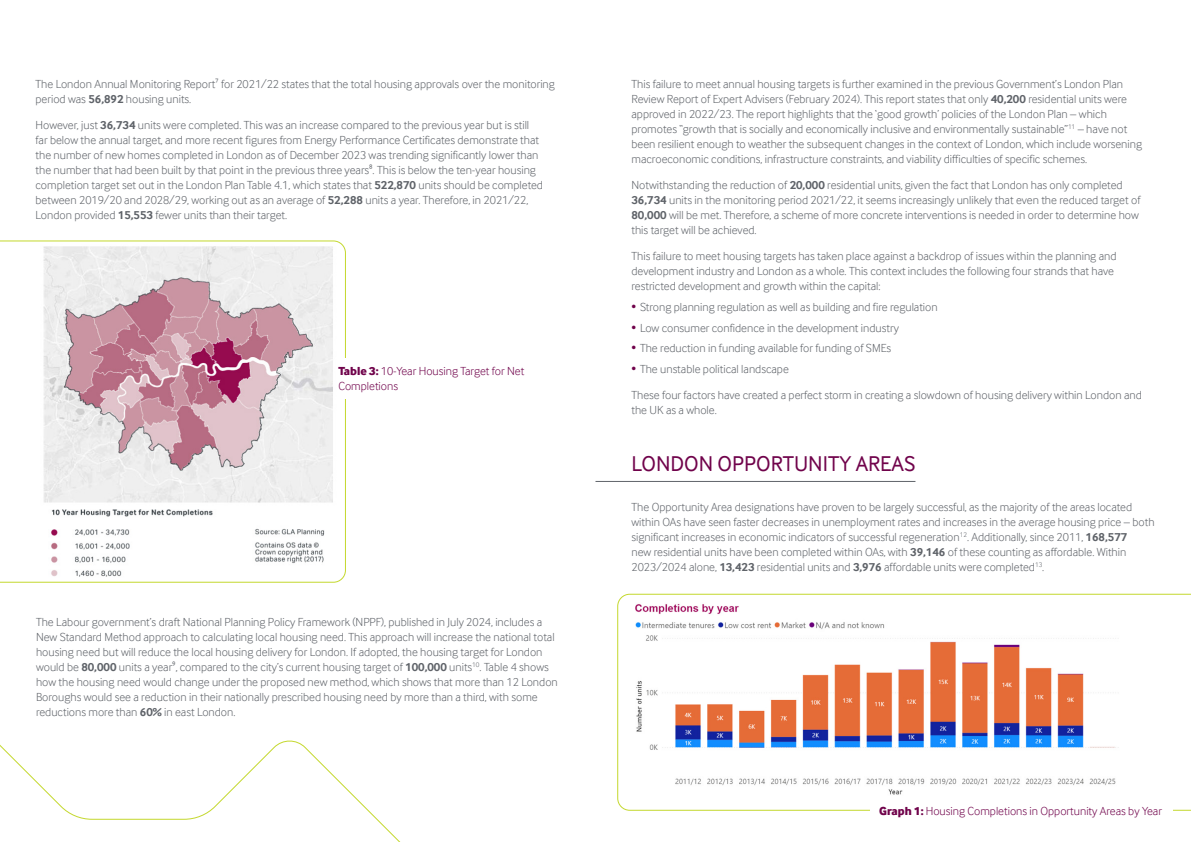
<style>
.page{position:relative;width:1191px;height:842px;background:#fff}
.page>*{position:absolute;margin:0;border:0;box-sizing:border-box;transform-origin:0 0}
._02_Main_Heading{font:22px "Inter Face";color:#70034b}
._07_Body_Text{font:300 12px/15px "Inter Face";color:#5f6369}
._07_Body_Text-2{font:300 12px/15px "Inter Face";color:#70034b}
.s1{font-weight:700}
.s2{font-weight:800}
.s3{color:#70034b}
</style>
<div class="page">
<svg style="left:0;top:740px;width:401px;height:102px"></svg>
<svg style="left:0;top:240px;width:346px;height:343px"></svg>
<hr style="left:595px;top:481px;width:320px;height:1px;background:#5f6369">
<svg style="left:617px;top:593px;width:574px;height:218px"></svg>
<div style="left:870px;top:801px;width:303px;height:20px;background:#fff"></div>
<div style="left:338px;top:359px;width:196px;height:40px;background:#fff"></div>
<p class="_07_Body_Text" style="left:36px;top:76px;width:521px">The London Annual Monitoring Report7 for 2021/22 states that the total housing approvals over the monitoring period was <span class="s1">56,892</span> housing units.</p>
<p class="_07_Body_Text" style="left:36px;top:117px;width:509px">However, just <span class="s1">36,734</span> units were completed. This was an increase compared to the previous year but is still far below the annual target, and more recent figures from Energy Performance Certificates demonstrate that the number of new homes completed in London as of December 2023 was trending significantly lower than the number that had been built by that point in the previous three years8. This is below the ten-year housing completion target set out in the London Plan Table 4.1, which states that <span class="s1">522,870</span> units should be completed between 2019/20 and 2028/29, working out as an average of <span class="s1">52,288</span> units a year. Therefore, in 2021/22, London provided <span class="s1">15,553</span> fewer units than their target.</p>
<p class="_07_Body_Text-2" style="left:338px;top:364px;width:187px"><span class="s2">Table 3:</span> 10-Year Housing Target for Net<br>Completions</p>
<p class="_07_Body_Text" style="left:36px;top:614px;width:523px">The Labour government’s draft National Planning Policy Framework (NPPF), published in July 2024, includes a New Standard Method approach to calculating local housing need. This approach will increase the national total housing need but will reduce the local housing delivery for London. If adopted, the housing target for London would be <span class="s1">80,000</span> units a year9, compared to the city’s current housing target of <span class="s1">100,000</span> units<sup>10</sup>. Table 4 shows how the housing need would change under the proposed new method, which shows that more than 12 London Boroughs would see a reduction in their nationally prescribed housing need by more than a third, with some reductions more than <span class="s1">60%</span> in east London.</p>
<p class="_07_Body_Text" style="left:631px;top:76px;width:512px">This failure to meet annual housing targets is further examined in the previous Government’s London Plan Review Report of Expert Advisers (February 2024). This report states that only <span class="s1">40,200</span> residential units were approved in 2022/23. The report highlights that the ‘good growth’ policies of the London Plan – which promotes “growth that is socially and economically inclusive and environmentally sustainable”<sup>11</sup> – have not been resilient enough to weather the subsequent changes in the context of London, which include worsening macroeconomic conditions, infrastructure constraints, and viability difficulties of specific schemes.</p>
<p class="_07_Body_Text" style="left:631px;top:177px;width:510px">Notwithstanding the reduction of <span class="s1">20,000</span> residential units, given the fact that London has only completed <span class="s1">36,734</span> units in the monitoring period 2021/22, it seems increasingly unlikely that even the reduced target of <span class="s1">80,000</span> will be met. Therefore, a scheme of more concrete interventions is needed in order to determine how this target will be achieved.</p>
<p class="_07_Body_Text" style="left:631px;top:249px;width:486px">This failure to meet housing targets has taken place against a backdrop of issues within the planning and development industry and London as a whole. This context includes the following four strands that have restricted development and growth within the capital:</p>
<p class="_07_Body_Text" style="left:631px;top:299px;width:308px"><span class="s3">•</span> Strong planning regulation as well as building and fire regulation</p>
<p class="_07_Body_Text" style="left:631px;top:320px;width:269px"><span class="s3">•</span> Low consumer confidence in the development industry</p>
<p class="_07_Body_Text" style="left:631px;top:341px;width:261px"><span class="s3">•</span> The reduction in funding available for funding of SMEs</p>
<p class="_07_Body_Text" style="left:631px;top:361px;width:159px"><span class="s3">•</span> The unstable political landscape</p>
<p class="_07_Body_Text" style="left:631px;top:388px;width:512px">These four factors have created a perfect storm in creating a slowdown of housing delivery within London and the UK as a whole.</p>
<p class="_02_Main_Heading" style="left:631px;top:451px;width:285px">LONDON OPPORTUNITY AREAS</p>
<p class="_07_Body_Text" style="left:631px;top:499px;width:524px">The Opportunity Area designations have proven to be largely successful, as the majority of the areas located within OAs have seen faster decreases in unemployment rates and increases in the average housing price – both significant increases in economic indicators of successful regeneration<sup>12</sup>. Additionally, since 2011, <span class="s1">168,577<br></span>new residential units have been completed within OAs, with <span class="s1">39,146</span> of these counting as affordable. Within 2023/2024 alone, <span class="s1">13,423</span> residential units and <span class="s1">3,976</span> affordable units were completed<sup>13</sup>.</p>
<p class="_07_Body_Text-2" style="left:879px;top:803px;width:284px"><span class="s2">Graph 1:</span> Housing Completions in Opportunity Areas by Year</p>
</div>
